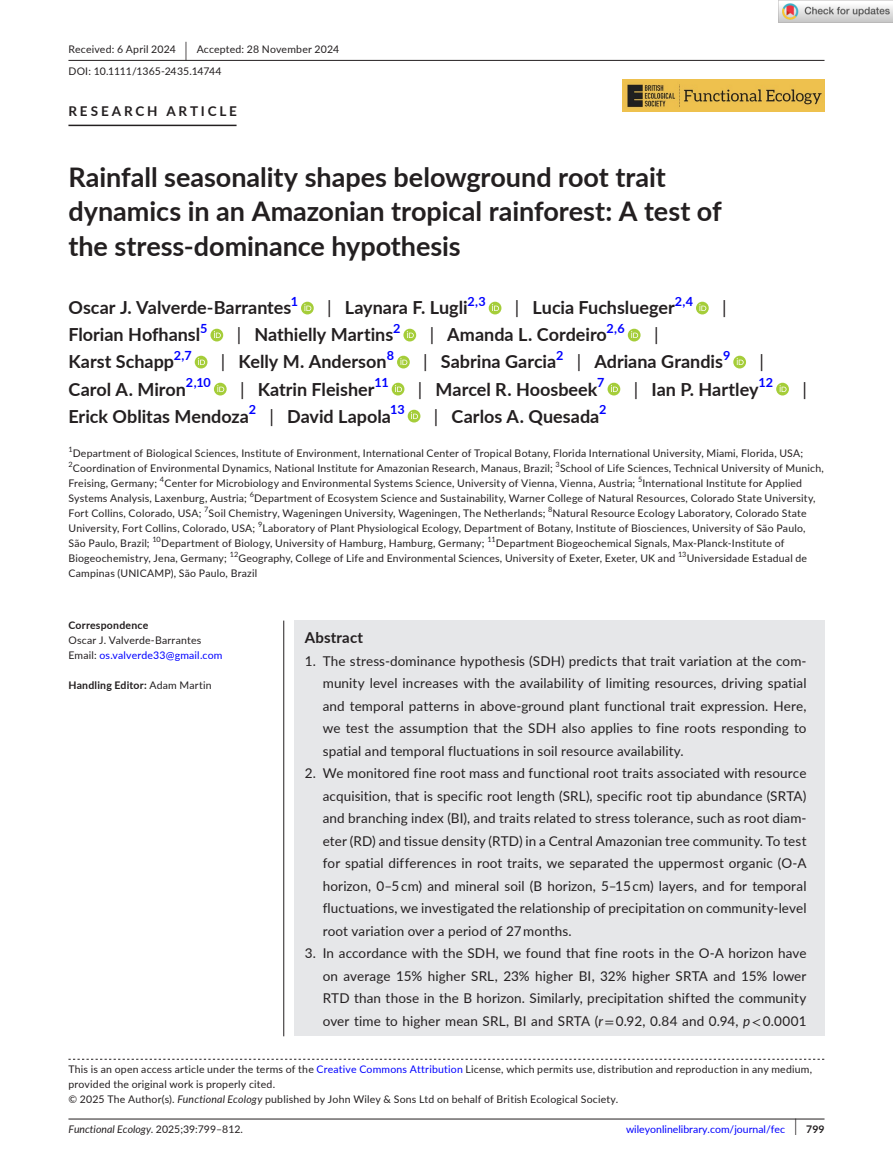
<style>
.page{position:relative;width:893px;height:1174px;background:#fff}
.page>*{position:absolute;margin:0;border:0;box-sizing:border-box;transform-origin:0 0}
.t1{font:700 27px/34.5px "Lato";color:#231f20}
.t2{font:700 18px "Lato";color:#231f20}
.t3{font:18px "Lato";color:#231f20}
.t4{font:700 15px "Lato";letter-spacing:.015em;color:#231f20}
.t5{font:13.5px/22.5px "Lato";letter-spacing:.01em;color:#231f20;text-align:justify}
.t6{font:700 13.5px "Lato";letter-spacing:.21em;color:#231f20}
.t7{font:700 12.6px "Lato";color:#00f}
.t8{font:10.5px/15px "Lato";letter-spacing:.02em;color:#231f20}
.t9{font:700 10.5px "Lato";letter-spacing:.02em;color:#231f20}
.t10{font:10.5px "Lato";color:#00f}
.t11{font:italic 10.5px "Lato";color:#231f20}
.s1{font-size:19.65px}
.s2{font-weight:400}
.s3{color:#00f}
.s4{font-style:italic}
.s5{font-family:"STIX"}
.s6{font-style:normal}
.s7{font-size:17.4px;color:#231f20}
.s8{font-weight:700;color:#231f20}
</style>
<div class="page">
<hr style="left:68px;top:1118px;width:756px;height:1px;background:#231f20">
<img style="left:623px;top:79px;width:201px;height:33px">
<hr style="left:68px;top:60px;width:756px;height:1px;background:#231f20">
<hr style="left:68px;top:125px;width:169px;height:1px;background:#231f20">
<svg style="left:301px;top:302px;width:13px;height:12px"></svg>
<svg style="left:304px;top:304px;width:7px;height:7px"></svg>
<div style="left:489px;top:302px;width:12px;height:12px;background:#a5cd39;border-radius:50%"></div>
<svg style="left:492px;top:304px;width:7px;height:7px"></svg>
<svg style="left:696px;top:302px;width:13px;height:12px"></svg>
<svg style="left:699px;top:304px;width:7px;height:7px"></svg>
<div style="left:210px;top:329px;width:13px;height:12px;background:#a5cd39;border-radius:50%"></div>
<svg style="left:214px;top:331px;width:7px;height:7px"></svg>
<div style="left:403px;top:329px;width:13px;height:12px;background:#a5cd39;border-radius:50%"></div>
<svg style="left:407px;top:331px;width:7px;height:7px"></svg>
<div style="left:628px;top:329px;width:13px;height:12px;background:#a5cd39;border-radius:50%"></div>
<svg style="left:631px;top:331px;width:7px;height:7px"></svg>
<div style="left:195px;top:356px;width:12px;height:12px;background:#a5cd39;border-radius:50%"></div>
<svg style="left:198px;top:358px;width:7px;height:7px"></svg>
<svg style="left:397px;top:356px;width:13px;height:12px"></svg>
<svg style="left:400px;top:358px;width:7px;height:7px"></svg>
<svg style="left:733px;top:356px;width:13px;height:12px"></svg>
<svg style="left:737px;top:358px;width:7px;height:7px"></svg>
<div style="left:214px;top:383px;width:13px;height:12px;background:#a5cd39;border-radius:50%"></div>
<svg style="left:217px;top:385px;width:7px;height:7px"></svg>
<div style="left:392px;top:383px;width:12px;height:12px;background:#a5cd39;border-radius:50%"></div>
<svg style="left:395px;top:385px;width:7px;height:7px"></svg>
<div style="left:607px;top:383px;width:13px;height:12px;background:#a5cd39;border-radius:50%"></div>
<svg style="left:611px;top:385px;width:7px;height:7px"></svg>
<svg style="left:776px;top:383px;width:13px;height:12px"></svg>
<svg style="left:780px;top:385px;width:6px;height:7px"></svg>
<div style="left:408px;top:410px;width:12px;height:12px;background:#a5cd39;border-radius:50%"></div>
<svg style="left:411px;top:412px;width:7px;height:7px"></svg>
<svg style="left:68px;top:1058px;width:756px;height:1px"></svg>
<div style="left:294px;top:620px;width:530px;height:416px;background:#e6e7e9"></div>
<hr style="left:283px;top:620px;width:1px;height:416px;background:#231f20">
<img style="left:779px;top:0;width:114px;height:23px">
<p class="t8" style="left:68px;top:38px;width:272px;line-height:21.8px">Received: 6 April 2024 <span class="s1">|</span> Accepted: 28 November 2024<br>DOI: 10.1111/1365-2435.14744</p>
<p class="t6" style="left:68px;top:101px;width:170px">RESEARCH ARTICLE</p>
<h1 class="t1" style="left:68px;top:159px;width:655px">Rainfall seasonality shapes belowground root trait dynamics in an Amazonian tropical rainforest: A test of the stress-dominance hypothesis</h1>
<h2 class="t2" style="left:68px;top:295px;width:224px">Oscar J. Valverde-Barrantes</h2>
<p class="t7" style="left:291px;top:292px;width:9px">1</p>
<h2 class="t2" style="left:327px;top:295px;width:142px"><span class="s2">|</span> Laynara F. Lugli</h2>
<p class="t7" style="left:467px;top:292px;width:20px">2,3</p>
<h2 class="t2" style="left:515px;top:295px;width:161px"><span class="s2">|</span> Lucia Fuchslueger</h2>
<p class="t7" style="left:675px;top:292px;width:20px">2,4</p>
<h2 class="t3" style="left:722px;top:295px;width:6px">|</h2>
<h2 class="t2" style="left:68px;top:322px;width:133px">Florian Hofhansl</h2>
<p class="t7" style="left:200px;top:319px;width:9px">5</p>
<h2 class="t2" style="left:237px;top:322px;width:158px"><span class="s2">|</span> Nathielly Martins</h2>
<p class="t7" style="left:393px;top:319px;width:9px">2</p>
<h2 class="t2" style="left:430px;top:322px;width:179px"><span class="s2">|</span> Amanda L. Cordeiro</h2>
<p class="t7" style="left:606px;top:319px;width:20px">2,6</p>
<h2 class="t3" style="left:654px;top:322px;width:6px">|</h2>
<h2 class="t2" style="left:68px;top:349px;width:107px">Karst Schapp</h2>
<p class="t7" style="left:174px;top:346px;width:19px">2,7</p>
<h2 class="t2" style="left:221px;top:349px;width:167px"><span class="s2">|</span> Kelly M. Anderson</h2>
<p class="t7" style="left:387px;top:346px;width:9px">8</p>
<h2 class="t2" style="left:423px;top:349px;width:134px"><span class="s2">|</span> Sabrina Garcia</h2>
<p class="t7" style="left:556px;top:346px;width:9px">2</p>
<h2 class="t2" style="left:577px;top:349px;width:148px"><span class="s2">|</span> Adriana Grandis</h2>
<p class="t7" style="left:723px;top:346px;width:9px">9</p>
<h2 class="t3" style="left:759px;top:349px;width:6px">|</h2>
<h2 class="t2" style="left:68px;top:376px;width:119px">Carol A. Miron</h2>
<p class="t7" style="left:186px;top:373px;width:26px">2,10</p>
<h2 class="t2" style="left:240px;top:376px;width:136px"><span class="s2">|</span> Katrin Fleisher</h2>
<p class="t7" style="left:374px;top:373px;width:16px">11</p>
<h2 class="t2" style="left:418px;top:376px;width:181px"><span class="s2">|</span> Marcel R. Hoosbeek</h2>
<p class="t7" style="left:597px;top:373px;width:9px">7</p>
<h2 class="t2" style="left:634px;top:376px;width:126px"><span class="s2">|</span> Ian P. Hartley</h2>
<p class="t7" style="left:758px;top:373px;width:16px">12</p>
<h2 class="t3" style="left:802px;top:376px;width:6px">|</h2>
<h2 class="t2" style="left:68px;top:403px;width:338px">Erick Oblitas Mendoza<sup>2</sup> <span class="s2">|</span> David Lapola<sup>13</sup></h2>
<h2 class="t2" style="left:434px;top:403px;width:174px"><span class="s2">|</span> Carlos A. Quesada<sup>2</sup></h2>
<p class="t8" style="left:68px;top:445px;width:757px"><sup>1</sup>Department of Biological Sciences, Institute of Environment, International Center of Tropical Botany, Florida International University, Miami, Florida, USA; <sup>2</sup>Coordination of Environmental Dynamics, National Institute for Amazonian Research, Manaus, Brazil; <sup>3</sup>School of Life Sciences, Technical University of Munich, Freising, Germany; <sup>4</sup>Center for Microbiology and Environmental Systems Science, University of Vienna, Vienna, Austria; <sup>5</sup>International Institute for Applied Systems Analysis, Laxenburg, Austria; <sup>6</sup>Department of Ecosystem Science and Sustainability, Warner College of Natural Resources, Colorado State University, Fort Collins, Colorado, USA; <sup>7</sup>Soil Chemistry, Wageningen University, Wageningen, The Netherlands; <sup>8</sup>Natural Resource Ecology Laboratory, Colorado State University, Fort Collins, Colorado, USA; <sup>9</sup>Laboratory of Plant Physiological Ecology, Department of Botany, Institute of Biosciences, University of São Paulo, São Paulo, Brazil; <sup>10</sup>Department of Biology, University of Hamburg, Hamburg, Germany; <sup>11</sup>Department Biogeochemical Signals, Max-Planck-Institute of Biogeochemistry, Jena, Germany; <sup>12</sup>Geography, College of Life and Environmental Sciences, University of Exeter, Exeter, UK and <sup>13</sup>Universidade Estadual de Campinas (UNICAMP), São Paulo, Brazil</p>
<p class="t9" style="left:68px;top:617px;width:81px">Correspondence</p>
<p class="t8" style="left:68px;top:632px;width:156px">Oscar J. Valverde-Barrantes<br>Email: <span class="s3">os.valverde33@gmail.com</span></p>
<p class="t9" style="left:68px;top:677px;width:145px">Handling Editor: <span class="s2">Adam Martin</span></p>
<h3 class="t4" style="left:305px;top:626px;width:60px">Abstract</h3>
<p class="t5" style="left:323px;top:649px;width:485px;text-indent:-18px">1. The stress-dominance hypothesis (SDH) predicts that trait variation at the com&shy;munity level increases with the availability of limiting resources, driving spatial and temporal patterns in above-ground plant functional trait expression. Here, we test the assumption that the SDH also applies to fine roots responding to spatial and temporal fluctuations in soil resource availability.</p>
<p class="t5" style="left:323px;top:761px;width:485px;text-indent:-18px">2. We monitored fine root mass and functional root traits associated with resource acquisition, that is specific root length (SRL), specific root tip abundance (SRTA) and branching index (BI), and traits related to stress tolerance, such as root diam&shy;eter (RD) and tissue density (RTD) in a Central Amazonian tree community. To test for spatial differences in root traits, we separated the uppermost organic (O-A horizon, 0–5 cm) and mineral soil (B horizon, 5–15 cm) layers, and for temporal fluctuations, we investigated the relationship of precipitation on community-level root variation over a period of 27 months.</p>
<p class="t5" style="left:323px;top:941px;width:485px;text-indent:-18px">3. In accordance with the SDH, we found that fine roots in the O-A horizon have on average 15% higher SRL, 23% higher BI, 32% higher SRTA and 15% lower RTD than those in the B horizon. Similarly, precipitation shifted the community over time to higher mean SRL, BI and SRTA (<span class="s4">r</span><span class="s5">=</span> 0.92, 0.84 and 0.94, <span class="s4">p</span><span class="s5">&lt;</span> 0.0001</p>
<p class="t8" style="left:68px;top:1061px;width:745px">This is an open access article under the terms of the <span class="s3">Creative Commons Attribution</span> License, which permits use, distribution and reproduction in any medium, provided the original work is properly cited.<br>© 2025 The Author(s). <span class="s4">Functional Ecology</span> published by John Wiley &amp; Sons Ltd on behalf of British Ecological Society.</p>
<p class="t11" style="left:68px;top:1121px;width:176px">Functional Ecology. <span class="s6">2025;39:799–812.</span></p>
<p class="t10" style="left:626px;top:1121px;width:200px">wileyonlinelibrary.com/journal/fec <span class="s7">|</span> <span class="s8">799</span></p>
</div>
